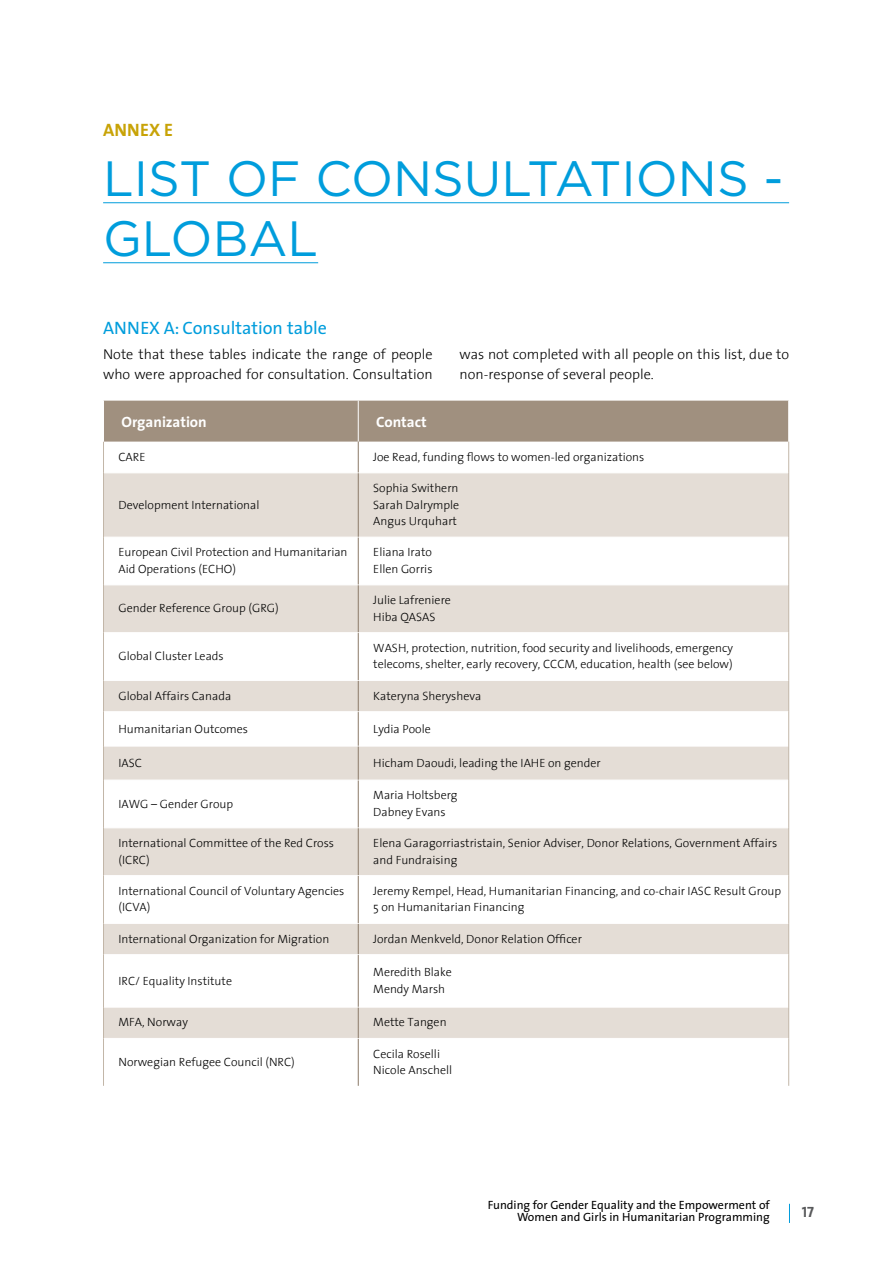
<style>
.page{position:relative;width:893px;height:1263px;background:#fff}
.page>*{position:absolute;margin:0;border:0;box-sizing:border-box;transform-origin:0 0}
.t1{font:49.5px/60px "Gotham";color:#009ddc}
.t2{font:18px "The Sans";color:#009ddc}
.t3{font:700 18px "The Sans";letter-spacing:.01em;color:#c8a307}
.t4{font:700 15px "The Sans";color:#fff}
.t5{font:15px "The Sans Bold Caps";color:#58595b}
.t6{font:300 14.25px/19.6px "The Sans";color:#000}
.t7{font:300 12px/16.5px "The Sans";color:#000}
.t8{font:12px/12px "The Sans";color:#000;text-align:right}
</style>
<div class="page">
<svg style="left:789px;top:1204px;width:1px;height:19px"></svg>
<hr style="left:103px;top:202px;width:686px;height:1px;background:#009ddc">
<hr style="left:103px;top:262px;width:215px;height:1px;background:#009ddc">
<div style="left:104px;top:401px;width:684px;height:41px;background:#a0907f"></div>
<svg style="left:104px;top:473px;width:684px;height:565px"></svg>
<hr style="left:358px;top:401px;width:1px;height:41px;background:#fff">
<hr style="left:104px;top:537px;width:254px;height:1px;background:#fff">
<hr style="left:358px;top:537px;width:430px;height:1px;background:#fff">
<hr style="left:104px;top:584px;width:254px;height:1px;background:#fff">
<hr style="left:358px;top:584px;width:430px;height:1px;background:#fff">
<hr style="left:104px;top:632px;width:254px;height:1px;background:#fff">
<hr style="left:358px;top:632px;width:430px;height:1px;background:#fff">
<hr style="left:104px;top:680px;width:254px;height:1px;background:#fff">
<hr style="left:358px;top:680px;width:430px;height:1px;background:#fff">
<hr style="left:104px;top:711px;width:254px;height:1px;background:#fff">
<hr style="left:358px;top:711px;width:430px;height:1px;background:#fff">
<hr style="left:104px;top:746px;width:254px;height:1px;background:#fff">
<hr style="left:358px;top:746px;width:430px;height:1px;background:#fff">
<hr style="left:104px;top:780px;width:254px;height:1px;background:#fff">
<hr style="left:358px;top:780px;width:430px;height:1px;background:#fff">
<hr style="left:104px;top:827px;width:254px;height:1px;background:#fff">
<hr style="left:358px;top:827px;width:430px;height:1px;background:#fff">
<hr style="left:104px;top:875px;width:254px;height:1px;background:#fff">
<hr style="left:358px;top:875px;width:430px;height:1px;background:#fff">
<hr style="left:104px;top:923px;width:254px;height:1px;background:#fff">
<hr style="left:358px;top:923px;width:430px;height:1px;background:#fff">
<hr style="left:104px;top:954px;width:254px;height:1px;background:#fff">
<hr style="left:358px;top:954px;width:430px;height:1px;background:#fff">
<hr style="left:104px;top:1007px;width:254px;height:1px;background:#fff">
<hr style="left:358px;top:1007px;width:430px;height:1px;background:#fff">
<hr style="left:103px;top:442px;width:1px;height:31px;background:#c2b6a8">
<hr style="left:788px;top:442px;width:1px;height:31px;background:#c2b6a8">
<hr style="left:103px;top:473px;width:1px;height:64px;background:#c2b6a8">
<hr style="left:788px;top:473px;width:1px;height:64px;background:#c2b6a8">
<hr style="left:103px;top:537px;width:1px;height:48px;background:#c2b6a8">
<hr style="left:788px;top:537px;width:1px;height:48px;background:#c2b6a8">
<hr style="left:103px;top:585px;width:1px;height:48px;background:#c2b6a8">
<hr style="left:788px;top:585px;width:1px;height:48px;background:#c2b6a8">
<hr style="left:103px;top:633px;width:1px;height:47px;background:#c2b6a8">
<hr style="left:788px;top:633px;width:1px;height:47px;background:#c2b6a8">
<hr style="left:103px;top:680px;width:1px;height:32px;background:#c2b6a8">
<hr style="left:788px;top:680px;width:1px;height:32px;background:#c2b6a8">
<hr style="left:103px;top:712px;width:1px;height:34px;background:#c2b6a8">
<hr style="left:788px;top:712px;width:1px;height:34px;background:#c2b6a8">
<hr style="left:103px;top:746px;width:1px;height:34px;background:#c2b6a8">
<hr style="left:788px;top:746px;width:1px;height:34px;background:#c2b6a8">
<hr style="left:103px;top:780px;width:1px;height:48px;background:#c2b6a8">
<hr style="left:788px;top:780px;width:1px;height:48px;background:#c2b6a8">
<hr style="left:103px;top:828px;width:1px;height:48px;background:#c2b6a8">
<hr style="left:788px;top:828px;width:1px;height:48px;background:#c2b6a8">
<hr style="left:103px;top:876px;width:1px;height:47px;background:#c2b6a8">
<hr style="left:788px;top:876px;width:1px;height:47px;background:#c2b6a8">
<hr style="left:103px;top:923px;width:1px;height:32px;background:#c2b6a8">
<hr style="left:788px;top:923px;width:1px;height:32px;background:#c2b6a8">
<hr style="left:103px;top:955px;width:1px;height:52px;background:#c2b6a8">
<hr style="left:788px;top:955px;width:1px;height:52px;background:#c2b6a8">
<hr style="left:103px;top:1007px;width:1px;height:31px;background:#c2b6a8">
<hr style="left:788px;top:1007px;width:1px;height:31px;background:#c2b6a8">
<hr style="left:103px;top:1038px;width:1px;height:48px;background:#c2b6a8">
<hr style="left:788px;top:1038px;width:1px;height:48px;background:#c2b6a8">
<hr style="left:358px;top:442px;width:1px;height:30px;background:#8a7967">
<hr style="left:358px;top:473px;width:1px;height:64px;background:#8a7967">
<hr style="left:358px;top:537px;width:1px;height:47px;background:#8a7967">
<hr style="left:358px;top:585px;width:1px;height:47px;background:#8a7967">
<hr style="left:358px;top:633px;width:1px;height:47px;background:#8a7967">
<hr style="left:358px;top:681px;width:1px;height:30px;background:#8a7967">
<hr style="left:358px;top:712px;width:1px;height:34px;background:#8a7967">
<hr style="left:358px;top:746px;width:1px;height:34px;background:#8a7967">
<hr style="left:358px;top:780px;width:1px;height:47px;background:#8a7967">
<hr style="left:358px;top:828px;width:1px;height:47px;background:#8a7967">
<hr style="left:358px;top:876px;width:1px;height:47px;background:#8a7967">
<hr style="left:358px;top:924px;width:1px;height:30px;background:#8a7967">
<hr style="left:358px;top:955px;width:1px;height:52px;background:#8a7967">
<hr style="left:358px;top:1007px;width:1px;height:31px;background:#8a7967">
<hr style="left:358px;top:1039px;width:1px;height:47px;background:#8a7967">
<h2 class="t3" style="left:103px;top:115px;width:72px">ANNEX E</h2>
<h1 class="t1" style="left:103px;top:148px;width:682px">LIST OF CONSULTATIONS -<br>GLOBAL</h1>
<h2 class="t2" style="left:103px;top:312px;width:225px">ANNEX A: Consultation table</h2>
<p class="t6" style="left:103px;top:344px;width:331px">Note that these tables indicate the range of people who were approached for consultation. Consultation</p>
<p class="t6" style="left:460px;top:344px;width:331px">was not completed with all people on this list, due to non-response of several people.</p>
<p class="t4" style="left:122px;top:409px;width:87px">Organization</p>
<p class="t4" style="left:376px;top:409px;width:52px">Contact</p>
<p class="t7" style="left:118px;top:448px;width:29px">CARE</p>
<p class="t7" style="left:373px;top:448px;width:273px">Joe Read, funding flows to women-led organizations</p>
<p class="t7" style="left:118px;top:496px;width:142px">Development International</p>
<p class="t7" style="left:373px;top:479px;width:88px;text-align:justify">Sophia Swithern Sarah Dalrymple Angus Urquhart</p>
<p class="t7" style="left:118px;top:544px;width:231px">European Civil Protection and Humanitarian<br>Aid Operations (ECHO)</p>
<p class="t7" style="left:373px;top:544px;width:61px">Eliana Irato<br>Ellen Gorris</p>
<p class="t7" style="left:118px;top:600px;width:162px">Gender Reference Group (GRG)</p>
<p class="t7" style="left:373px;top:591px;width:79px">Julie Lafreniere<br>Hiba QASAS</p>
<p class="t7" style="left:118px;top:647px;width:107px">Global Cluster Leads</p>
<p class="t7" style="left:373px;top:639px;width:361px">WASH, protection, nutrition, food security and livelihoods, emergency telecoms, shelter, early recovery, CCCM, education, health (see below)</p>
<p class="t7" style="left:118px;top:687px;width:114px">Global Affairs Canada</p>
<p class="t7" style="left:373px;top:687px;width:110px">Kateryna Sherysheva</p>
<p class="t7" style="left:118px;top:720px;width:131px">Humanitarian Outcomes</p>
<p class="t7" style="left:373px;top:720px;width:59px">Lydia Poole</p>
<p class="t7" style="left:118px;top:754px;width:25px">IASC</p>
<p class="t7" style="left:373px;top:754px;width:229px">Hicham Daoudi, leading the IAHE on gender</p>
<p class="t7" style="left:118px;top:795px;width:116px">IAWG – Gender Group</p>
<p class="t7" style="left:373px;top:787px;width:86px">Maria Holtsberg<br>Dabney Evans</p>
<p class="t7" style="left:118px;top:834px;width:217px">International Committee of the Red Cross (ICRC)</p>
<p class="t7" style="left:373px;top:834px;width:406px">Elena Garagorriastristain, Senior Adviser, Donor Relations, Government Affairs and Fundraising</p>
<p class="t7" style="left:118px;top:882px;width:227px">International Council of Voluntary Agencies (ICVA)</p>
<p class="t7" style="left:373px;top:882px;width:409px">Jeremy Rempel, Head, Humanitarian Financing, and co-chair IASC Result Group<br>5 on Humanitarian Financing</p>
<p class="t7" style="left:118px;top:930px;width:212px">International Organization for Migration</p>
<p class="t7" style="left:373px;top:930px;width:210px">Jordan Menkveld, Donor Relation Officer</p>
<p class="t7" style="left:118px;top:972px;width:115px">IRC/ Equality Institute</p>
<p class="t7" style="left:373px;top:963px;width:80px">Meredith Blake<br>Mendy Marsh</p>
<p class="t7" style="left:118px;top:1014px;width:71px">MFA, Norway</p>
<p class="t7" style="left:373px;top:1014px;width:75px">Mette Tangen</p>
<p class="t7" style="left:118px;top:1053px;width:178px">Norwegian Refugee Council (NRC)</p>
<p class="t7" style="left:373px;top:1045px;width:80px">Cecila Roselli<br>Nicole Anschell</p>
<p class="t8" style="left:488px;top:1199px;width:284px">Funding for Gender Equality and the Empowerment of<br>Women and Girls in Humanitarian Programming</p>
<p class="t5" style="left:802px;top:1199px;width:14px">17</p>
</div>
